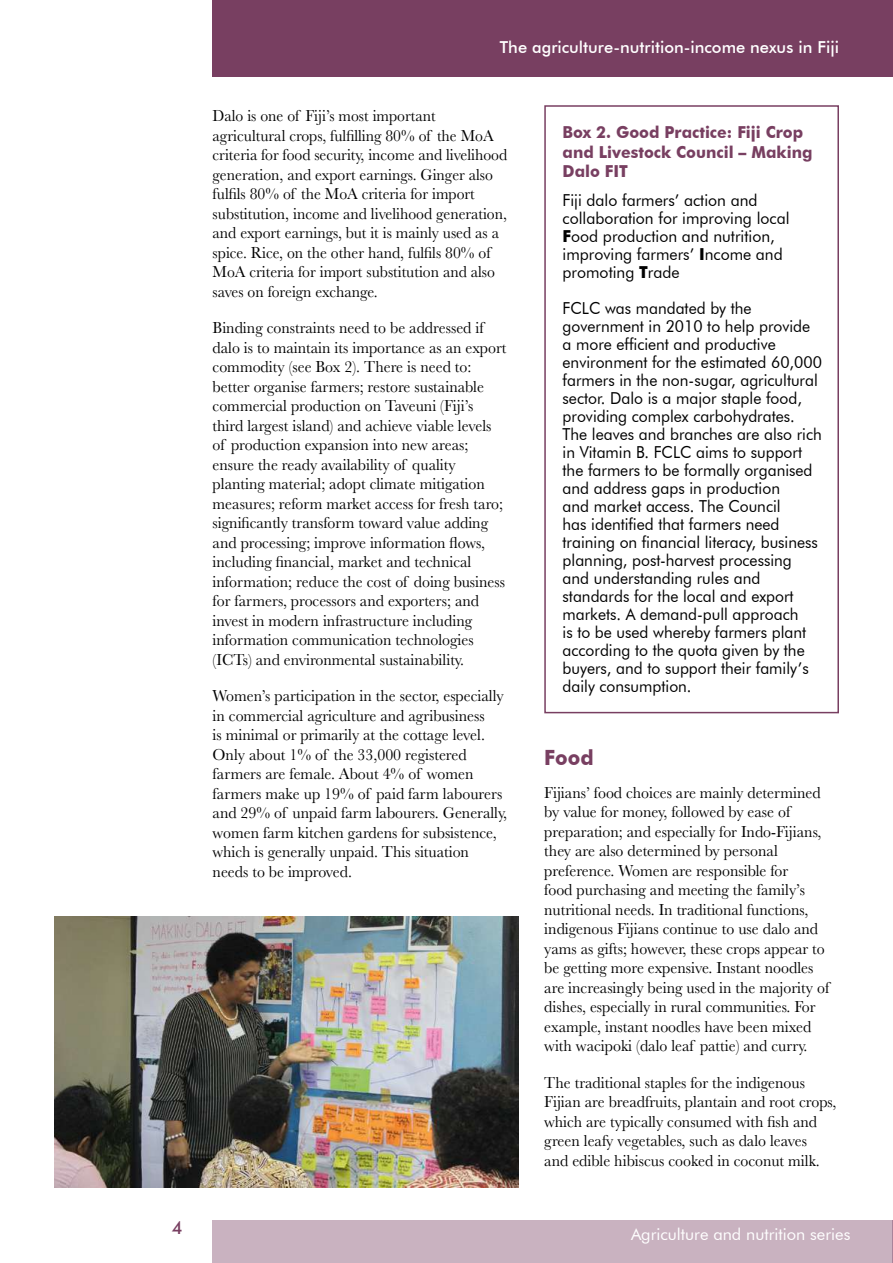
<style>
.page{position:relative;width:893px;height:1263px;background:#fff}
.page>*{position:absolute;margin:0;border:0;box-sizing:border-box;transform-origin:0 0}
.t1{font:700 21px "Futura BT";color:#783f61;scale:.96 1}
.t2{font:500 18px "Futura BT";color:#783f61}
.t3{font:16.5px/19.5px "Baskerville";color:#000;scale:.96 1}
.t4{font:16.5px/18px "Futura BT";color:#000;scale:.95 1}
.t5{font:16.5px/19.5px "Baskerville";color:#000;scale:.95 1}
.t6{font:16.5px/18px "Futura BT";color:#000;scale:.96 1}
.t7{font:700 16.5px/19.5px "Futura BT";color:#783f61;scale:.96 1}
.t8{font:500 16.5px "Futura BT";color:#fff}
.t9{font:16.5px "Futura BT";color:#fff}
.s1{font-weight:700}
</style>
<div class="page">
<div style="left:213px;top:0;width:680px;height:77px;background:#783f61"></div>
<div style="left:213px;top:1220px;width:680px;height:43px;background:#c9b2c0"></div>
<hr style="left:892px;top:1220px;width:1px;height:43px;background:#783f61">
<img style="left:54px;top:916px;width:464px;height:271px">
<div style="left:544px;top:105px;width:295px;height:608px;border:2px solid #783f61"></div>
<p class="t2" style="left:172px;top:1217px;width:12px">4</p>
<p class="t8" style="left:500px;top:37px;width:341px">The agriculture-nutrition-income nexus in Fiji</p>
<p class="t5" style="left:213px;top:106px;width:312px">Dalo is one of Fiji’s most important agricultural crops, fulfilling 80% of the MoA criteria for food security, income and livelihood generation, and export earnings. Ginger also fulfils 80% of the MoA criteria for import substitution, income and livelihood generation, and export earnings, but it is mainly used as a spice. Rice, on the other hand, fulfils 80% of MoA criteria for import substitution and also saves on foreign exchange.</p>
<p class="t3" style="left:213px;top:318px;width:308px">Binding constraints need to be addressed if dalo is to maintain its importance as an export commodity (see Box 2). There is need to: better organise farmers; restore sustainable commercial production on Taveuni (Fiji’s third largest island) and achieve viable levels of production expansion into new areas; ensure the ready availability of quality planting material; adopt climate mitigation measures; reform market access for fresh taro; significantly transform toward value adding and processing; improve information flows, including financial, market and technical information; reduce the cost of doing business for farmers, processors and exporters; and invest in modern infrastructure including information communication technologies (ICTs) and environmental sustainability.</p>
<p class="t3" style="left:213px;top:686px;width:308px">Women’s participation in the sector, especially in commercial agriculture and agribusiness<br>is minimal or primarily at the cottage level.<br>Only about 1% of the 33,000 registered farmers are female. About 4% of women farmers make up 19% of paid farm labourers and 29% of unpaid farm labourers. Generally, women farm kitchen gardens for subsistence, which is generally unpaid. This situation needs to be improved.</p>
<p class="t7" style="left:563px;top:122px;width:262px">Box 2. Good Practice: Fiji Crop and Livestock Council – Making<br>Dalo FIT</p>
<p class="t6" style="left:563px;top:191px;width:238px">Fiji dalo farmers’ action and collaboration for improving local<br><span class="s1">F</span>ood production and nutrition, improving farmers’ <span class="s1">I</span>ncome and promoting <span class="s1">T</span>rade</p>
<p class="t4" style="left:563px;top:299px;width:275px">FCLC was mandated by the government in 2010 to help provide a more efficient and productive environment for the estimated 60,000 farmers in the non-sugar, agricultural sector. Dalo is a major staple food, providing complex carbohydrates.<br>The leaves and branches are also rich in Vitamin B. FCLC aims to support the farmers to be formally organised and address gaps in production<br>and market access. The Council<br>has identified that farmers need training on financial literacy, business planning, post-harvest processing and understanding rules and standards for the local and export markets. A demand-pull approach<br>is to be used whereby farmers plant according to the quota given by the buyers, and to support their family’s daily consumption.</p>
<p class="t1" style="left:544px;top:745px;width:53px">Food</p>
<p class="t3" style="left:544px;top:783px;width:298px">Fijians’ food choices are mainly determined by value for money, followed by ease of preparation; and especially for Indo-Fijians, they are also determined by personal preference. Women are responsible for<br>food purchasing and meeting the family’s nutritional needs. In traditional functions, indigenous Fijians continue to use dalo and yams as gifts; however, these crops appear to be getting more expensive. Instant noodles are increasingly being used in the majority of dishes, especially in rural communities. For example, instant noodles have been mixed with wacipoki (dalo leaf pattie) and curry.</p>
<p class="t3" style="left:544px;top:1073px;width:306px">The traditional staples for the indigenous Fijian are breadfruits, plantain and root crops, which are typically consumed with fish and green leafy vegetables, such as dalo leaves<br>and edible hibiscus cooked in coconut milk.</p>
<p class="t9" style="left:631px;top:1224px;width:221px">Agriculture and nutrition series</p>
</div>
